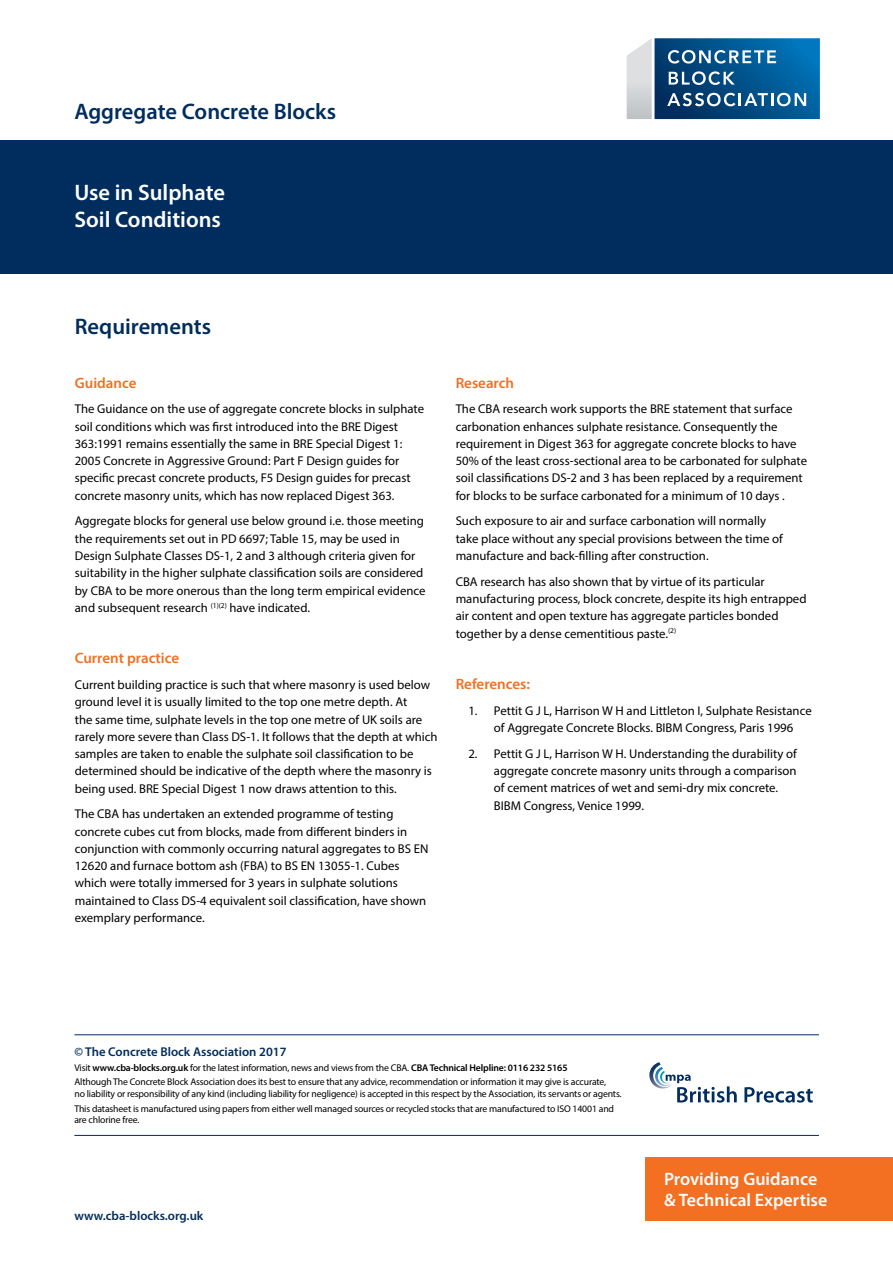
<style>
.page{position:relative;width:893px;height:1263px;background:#fff}
.page>*{position:absolute;margin:0;border:0;box-sizing:border-box;transform-origin:0 0}
.t1{font:600 22.5px "Myriad Pro";color:#002d5d}
.t2{font:600 22.5px/27px "Myriad Pro";color:#fff}
.t3{font:600 18px/21.6px "Myriad Pro";color:#fff}
.t4{font:600 15px "Myriad Pro";color:#f36f21}
.t5{font:12.75px/17.2px "Myriad Pro";color:#000}
.t6{font:600 12.75px "Myriad Pro";color:#002d5d}
.t7{font:9.75px/14.7px "Myriad Pro";letter-spacing:-.015em;color:#000}
.t8{font:7.5px "Myriad Pro";color:#000}
.s1{font-size:12.75px}
.s2{font-weight:600}
</style>
<div class="page">
<div style="left:0;top:140px;width:893px;height:133px;background:#002d5d"></div>
<div style="left:645px;top:1157px;width:248px;height:63px;background:#f36f21"></div>
<svg style="left:627px;top:38px;width:193px;height:81px;background:#3977a2"></svg>
<hr style="left:74px;top:1034px;width:745px;height:1px;background:#002d5d">
<hr style="left:74px;top:1135px;width:745px;height:1px;background:#002d5d">
<svg style="left:649px;top:1062px;width:88px;height:40px"></svg>
<svg style="left:744px;top:1087px;width:69px;height:15px"></svg>
<h1 class="t1" style="left:74px;top:97px;width:263px">Aggregate Concrete Blocks</h1>
<h1 class="t2" style="left:74px;top:178px;width:152px">Use in Sulphate<br>Soil Conditions</h1>
<h1 class="t1" style="left:75px;top:312px;width:138px">Requirements</h1>
<p class="t4" style="left:75px;top:373px;width:63px">Guidance</p>
<p class="t5" style="left:75px;top:400px;width:351px">The Guidance on the use of aggregate concrete blocks in sulphate soil conditions which was first introduced into the BRE Digest 363:1991 remains essentially the same in BRE Special Digest 1:<br>2005 Concrete in Aggressive Ground: Part F Design guides for specific precast concrete products 5F, Design guides for precast concrete masonry units, which has now replaced Digest 363.</p>
<p class="t5" style="left:75px;top:512px;width:351px">Aggregate blocks for general use below ground .e. i those meeting</p>
<p class="t5" style="left:75px;top:530px;width:327px">the requirements set out in PD 6697; Table 15, may be used in</p>
<p class="t5" style="left:75px;top:547px;width:342px">Design Sulphate Classes DS-1, 2 and 3 although criteria given for</p>
<p class="t5" style="left:75px;top:564px;width:350px">suitability in the higher sulphate classification soils are considered</p>
<p class="t5" style="left:75px;top:581px;width:352px">by CBA to be more onerous than the long term empirical evidence</p>
<p class="t5" style="left:230px;top:599px;width:82px">have indicated.</p>
<p class="t8" style="left:211px;top:600px;width:18px">1( ) 2) (</p>
<p class="t5" style="left:75px;top:599px;width:135px">and subsequent research</p>
<p class="t4" style="left:75px;top:649px;width:106px">Current practice</p>
<p class="t5" style="left:75px;top:676px;width:364px">Current building practice is such that where masonry is used below ground level isit usually limited to the top one metre depth. At<br>the same time, sulphate levels in the top one metre of UK soils are rarely more severe than Class DS-1. It follows that the depth at which samples are taken to enable the sulphate soil classification to be determined should be indicative of the depth where the masonry is being used. BRE Special Digest 1 now draws attention to this.</p>
<p class="t5" style="left:75px;top:805px;width:355px">The CBA has undertaken an extended programme of testing concrete cubes cut from blocks, made from different binders in conjunction with commonly occurring natural aggregates to BS EN 12620 and furnace bottom ash (FBA) to BS EN 13055-1. Cubes which were totally immersed for 3 years in sulphate solutions maintained to Class DS-4 equivalent soil classification, have shown exemplary performance.</p>
<p class="t4" style="left:456px;top:373px;width:60px">Research</p>
<p class="t5" style="left:456px;top:400px;width:353px">The CBA research work supports the BRE statement that surface carbonation enhances sulphate resistance. Consequently the requirement in Digest 363 for aggregate concrete blocks to have 50% of the least cross-sectional area to be carbonated for sulphate soil classifications DS-2 and 3 has been replaced by a requirement for blocks to be surface carbonated for a minimum of 10 days .</p>
<p class="t5" style="left:456px;top:512px;width:329px">Such exposure to air and surface carbonation will normally take place without any special provisions between the time of manufacture and back-filling after construction.</p>
<p class="t5" style="left:456px;top:573px;width:352px">CBA research has also shown that by virtue of its particular manufacturing process, block concrete, despite its high entrapped air content and open texture has aggregate particles bonded</p>
<p class="t8" style="left:665px;top:626px;width:12px">(2) <span class="s1">.</span></p>
<p class="t5" style="left:456px;top:624px;width:211px">together by a dense cementitious paste</p>
<p class="t4" style="left:456px;top:674px;width:76px">References:</p>
<p class="t5" style="left:494px;top:702px;width:319px">Pettit G ,LJ Harrison W H and Littleton ,I Sulphate Resistance</p>
<p class="t5" style="left:468px;top:702px;width:11px">1.</p>
<p class="t5" style="left:468px;top:745px;width:11px">2.</p>
<p class="t5" style="left:494px;top:715px;width:304px;line-height:25.8px">of Aggregate Concrete Blocks. BIBM Congress, Paris 1996<br>Pettit G ,LJ Harrison W H. Understanding the durability of</p>
<p class="t5" style="left:494px;top:762px;width:304px">aggregate concrete masonry units through a comparison of cement matrices of wet and semi-dry mix concrete.<br>BIBM Congress, Venice 1999.</p>
<p class="t6" style="left:74px;top:1043px;width:214px">© The Concrete Block Association 2017</p>
<p class="t7" style="left:74px;top:1060px;width:533px">Visit <span class="s2">www.cba-blocks.org.uk</span> for the latest information, news and views from the CBA. <span class="s2">CBA Technical Helpline: 0116 232 5165<br></span>Although The Concrete Block Association does its best to ensure that any advice, recommendation or information it may give is accurate,</p>
<p class="t7" style="left:74px;top:1086px;width:549px">no liability or responsibility of any kind (including liability for negligence) is accepted in this respect by the Association, its servants or agents.<br>This datasheet is manufactured using papers from either well managed sources or recycled stocks that are manufactured to ISO 14001 and</p>
<p class="t7" style="left:74px;top:1112px;width:67px">are chlorine free.</p>
<p class="t6" style="left:74px;top:1207px;width:130px">www.cba-blocks.org.uk</p>
<h2 class="t3" style="left:664px;top:1167px;width:165px">Providing Guidance &amp; Technical Expertise</h2>
</div>
